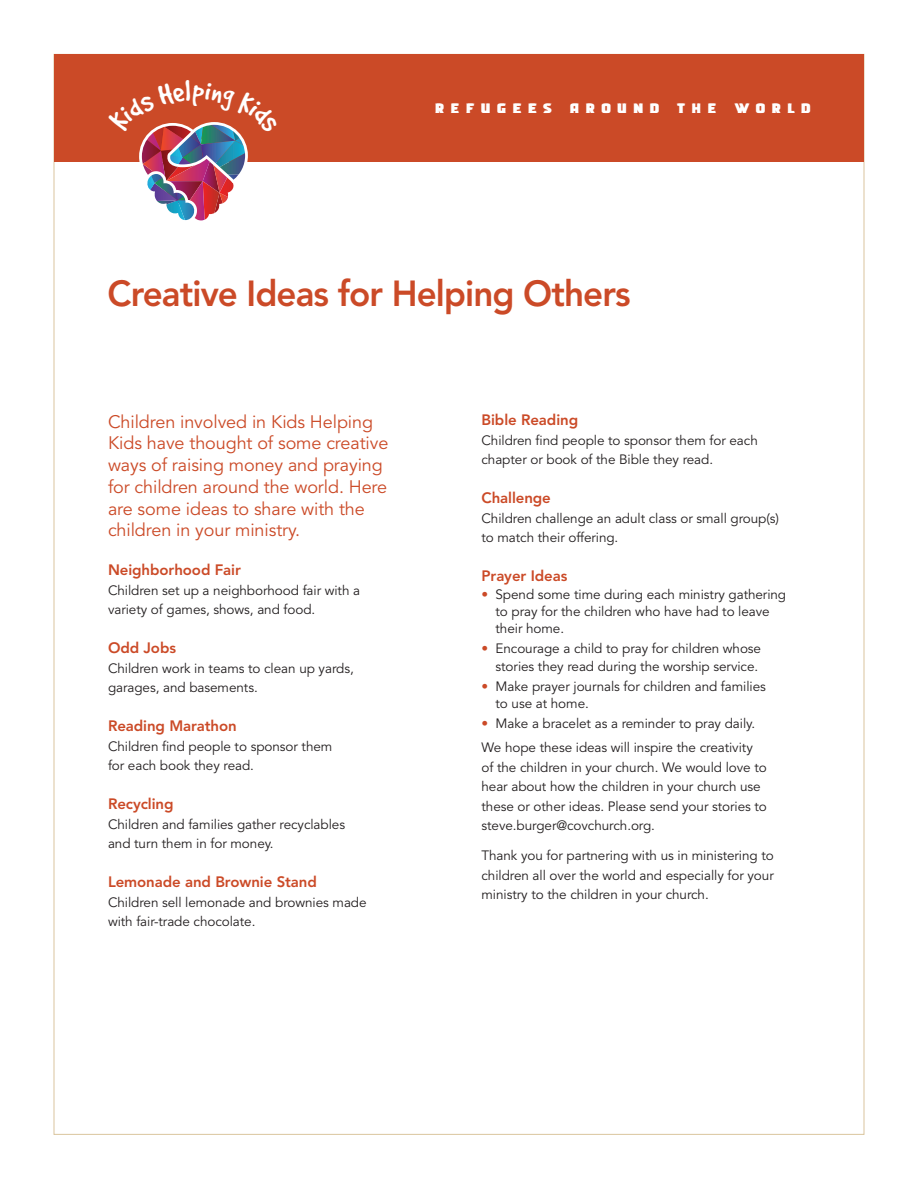
<style>
.page{position:relative;width:918px;height:1188px;background:#fff}
.page>*{position:absolute;margin:0;border:0;box-sizing:border-box;transform-origin:0 0}
.t1{font:800 36px "Avenir LT Std";letter-spacing:-.025em;color:#cb4a27}
.Body_Text-Intro_Prgp{font:18px/21.8px "Avenir LT Std";letter-spacing:-.005em;color:#cb4a27}
.Subhead{font:800 15px "Avenir LT Std";letter-spacing:-.005em;color:#cb4a27}
.Body_text{font:13.5px/19.5px "Avenir LT Std";letter-spacing:-.005em;color:#231f20}
.Bullets{font:13.5px/17.2px "Avenir LT Std";letter-spacing:-.005em;color:#231f20}
.t2{font:13.5px "Flam Typeface Clean";letter-spacing:.54em;color:#fff}
.s1{color:#cb4a27}
</style>
<div class="page">
<div style="left:54px;top:54px;width:810px;height:108px;background:#cb4a27"></div>
<img style="left:139px;top:122px;width:109px;height:99px">
<p class="t2" style="left:435px;top:99px;width:118px">REFUGEES</p>
<p class="t2" style="left:569px;top:99px;width:90px">AROUND</p>
<p class="t2" style="left:677px;top:99px;width:40px">THE</p>
<p class="t2" style="left:734px;top:99px;width:77px">WORLD</p>
<p class="t1" style="left:108px;top:272px;width:525px">Creative Ideas for Helping Others</p>
<p class="Body_Text-Intro_Prgp" style="left:108px;top:411px;width:282px">Children involved in Kids Helping<br>Kids have thought of some creative ways of raising money and praying for children around the world. Here are some ideas to share with the children in your ministry.</p>
<p class="Subhead" style="left:108px;top:561px;width:134px">Neighborhood Fair</p>
<p class="Body_text" style="left:108px;top:581px;width:254px">Children set up a neighborhood fair with a variety of games, shows, and food.</p>
<p class="Subhead" style="left:108px;top:639px;width:70px">Odd Jobs</p>
<p class="Body_text" style="left:108px;top:659px;width:247px">Children work in teams to clean up yards, garages, and basements.</p>
<p class="Subhead" style="left:108px;top:717px;width:130px">Reading Marathon</p>
<p class="Body_text" style="left:108px;top:737px;width:226px">Children find people to sponsor them for each book they read.</p>
<p class="Subhead" style="left:108px;top:795px;width:67px">Recycling</p>
<p class="Body_text" style="left:108px;top:815px;width:239px">Children and families gather recyclables and turn them in for money.</p>
<p class="Subhead" style="left:108px;top:873px;width:210px">Lemonade and Brownie Stand</p>
<p class="Body_text" style="left:108px;top:893px;width:260px">Children sell lemonade and brownies made with fair-trade chocolate.</p>
<p class="Subhead" style="left:482px;top:411px;width:98px">Bible Reading</p>
<p class="Body_text" style="left:482px;top:431px;width:278px">Children find people to sponsor them for each chapter or book of the Bible they read.</p>
<p class="Subhead" style="left:482px;top:489px;width:71px">Challenge</p>
<p class="Body_text" style="left:482px;top:509px;width:299px">Children challenge an adult class or small group(s) to match their offering.</p>
<p class="Subhead" style="left:482px;top:567px;width:87px">Prayer Ideas</p>
<p class="Bullets" style="left:496px;top:586px;width:292px;text-indent:-14px"><span class="s1">•</span> Spend some time during each ministry gathering to pray for the children who have had to leave their home.</p>
<p class="Bullets" style="left:482px;top:640px;width:281px;text-align:right"><span class="s1">•</span> Encourage a child to pray for children whose stories they read during the worship service.</p>
<p class="Bullets" style="left:496px;top:678px;width:272px;text-indent:-14px"><span class="s1">•</span> Make prayer journals for children and families to use at home.</p>
<p class="Bullets" style="left:482px;top:715px;width:275px"><span class="s1">•</span> Make a bracelet as a reminder to pray daily.</p>
<p class="Body_text" style="left:482px;top:738px;width:287px">We hope these ideas will inspire the creativity of the children in your church. We would love to hear about how the children in your church use these or other ideas. Please send your stories to steve.burger@covchurch.org.</p>
<p class="Body_text" style="left:482px;top:846px;width:294px;text-align:justify">Thank you for partnering with us in ministering to children all over the world and especially for your ministry to the children in your church.</p>
</div>
